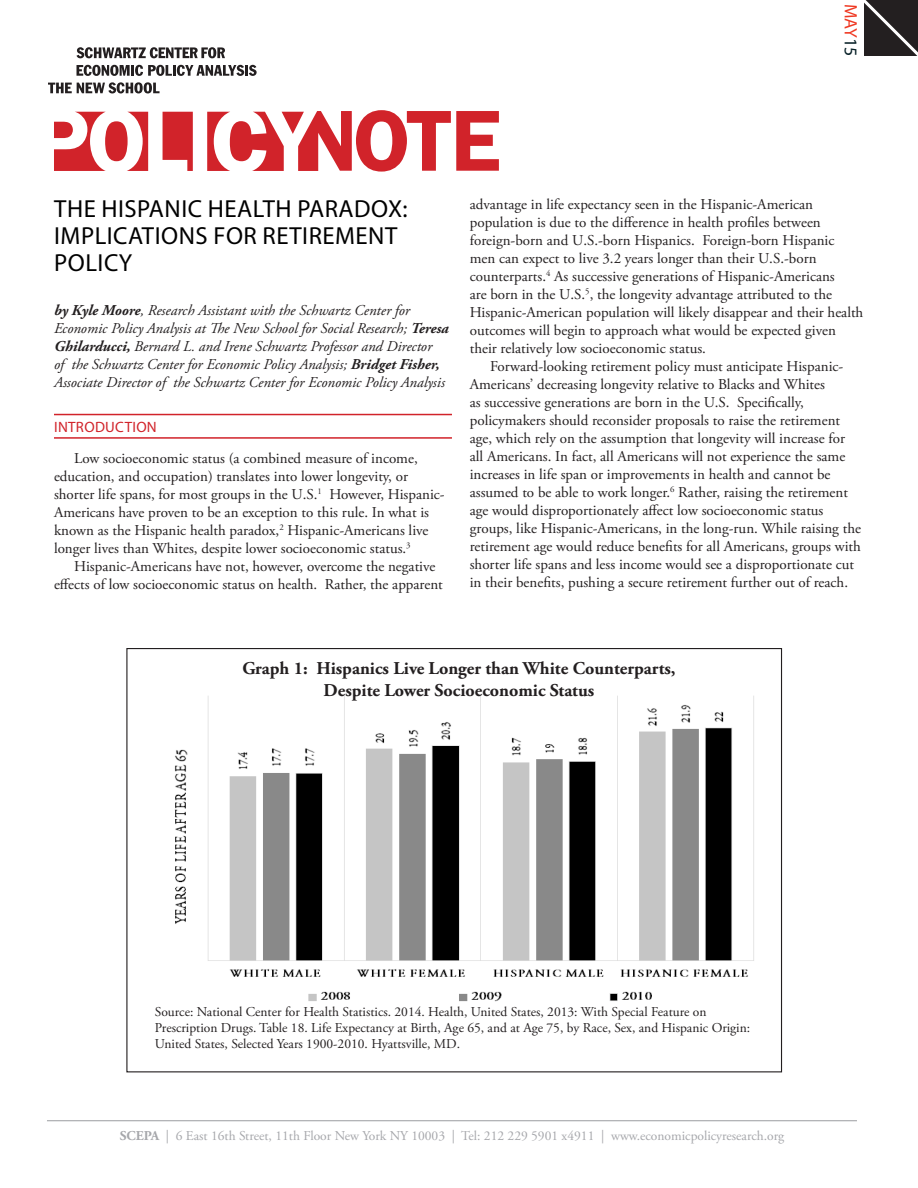
<style>
.page{position:relative;width:918px;height:1188px;background:#fff}
.page>*{position:absolute;margin:0;border:0;box-sizing:border-box;transform-origin:0 0}
.t1{font:24.75px/27px "Myriad Pro";letter-spacing:.02em;color:#000}
.body_paragraph__gene{font:700 18px "Adobe Garamond Pro";color:#231f20}
.t2{font:18px "Myriad Pro";letter-spacing:.005em;color:#ef3822}
.body_paragraph__gene-2{font:15px/18px "Adobe Garamond Pro";color:#231f20}
.before_2nd_header{font:italic 15px/18px "Adobe Garamond Pro";color:#231f20}
._2nd_header{font:15px "Myriad Pro";letter-spacing:.02em;color:#d1232a}
.body_paragraph__gene-3{font:13.5px/16.2px "Adobe Garamond Pro";color:#231f20}
.t3{font:13.5px "Adobe Garamond Pro";color:#a6a7ab}
.s1{color:#072027}
.s2{font-weight:700}
</style>
<div class="page">
<svg style="left:54px;top:110px;width:445px;height:62px"></svg>
<hr style="left:47px;top:1120px;width:810px;height:1px;background:#a6a7ab">
<hr style="left:54px;top:414px;width:398px;height:1px;background:#d1232a">
<hr style="left:54px;top:437px;width:398px;height:2px;background:#d1232a">
<svg style="left:77px;top:47px;width:148px;height:11px"></svg>
<svg style="left:77px;top:65px;width:180px;height:11px"></svg>
<svg style="left:48px;top:82px;width:112px;height:11px"></svg>
<svg style="left:864px;top:0;width:54px;height:56px;background:#332f30"></svg>
<img style="left:174px;top:696px;width:580px;height:306px">
<p class="t2" style="left:862px;top:4px;width:54px;rotate:90deg">MAY<span class="s1">15</span></p>
<p class="t1" style="left:54px;top:195px;width:355px">THE HISPANIC HEALTH PARADOX:<br>IMPLICATIONS FOR RETIREMENT<br>POLICY</p>
<p class="before_2nd_header" style="left:54px;top:301px;width:396px"><span class="s2">by Kyle Moore</span>, Research Assistant with the Schwartz Center for Economic Policy Analysis at The New School for Social Research; <span class="s2">Teresa Ghilarducci,</span> Bernard L. and Irene Schwartz Professor and Director<br>of the Schwartz Center for Economic Policy Analysis; <span class="s2">Bridget Fisher, </span>Associate Director of the Schwartz Center for Economic Policy Analysis</p>
<p class="_2nd_header" style="left:54px;top:418px;width:104px">INTRODUCTION</p>
<p class="body_paragraph__gene-2" style="left:54px;top:450px;width:392px;text-indent:20px">Low socioeconomic status (a combined measure of income, education, and occupation) translates into lower longevity, or shorter life spans, for most groups in the U.S.<sup>1</sup> However, Hispanic-Americans have proven to be an exception to this rule. In what is known as the Hispanic health paradox,<sup>2</sup> Hispanic-Americans live longer lives than Whites, despite lower socioeconomic status.<sup>3</sup></p>
<p class="body_paragraph__gene-2" style="left:54px;top:558px;width:390px;text-indent:20px">Hispanic-Americans have not, however, overcome the negative effects of low socioeconomic status on health. Rather, the apparent</p>
<p class="body_paragraph__gene-2" style="left:470px;top:195px;width:395px">advantage in life expectancy seen in the Hispanic-American population is due to the difference in health profiles between foreign-born and U.S.-born Hispanics. Foreign-born Hispanic men can expect to live 3.2 years longer than their U.S.-born counterparts.<sup>4</sup> As successive generations of Hispanic-Americans<br>are born in the U.S.<sup>5</sup>, the longevity advantage attributed to the Hispanic-American population will likely disappear and their health outcomes will begin to approach what would be expected given their relatively low socioeconomic status.</p>
<p class="body_paragraph__gene-2" style="left:470px;top:357px;width:393px;text-indent:20px">Forward-looking retirement policy must anticipate Hispanic-Americans’ decreasing longevity relative to Blacks and Whites<br>as successive generations are born in the U.S. Specifically, policymakers should reconsider proposals to raise the retirement age, which rely on the assumption that longevity will increase for all Americans. In fact, all Americans will not experience the same increases in life span or improvements in health and cannot be assumed to be able to work longer.<sup>6</sup> Rather, raising the retirement age would disproportionately affect low socioeconomic status groups, like Hispanic-Americans, in the long-run. While raising the retirement age would reduce benefits for all Americans, groups with shorter life spans and less income would see a disproportionate cut in their benefits, pushing a secure retirement further out of reach.</p>
<p class="body_paragraph__gene" style="left:242px;top:658px;width:435px">Graph 1: Hispanics Live Longer than White Counterparts,</p>
<p class="body_paragraph__gene" style="left:324px;top:679px;width:272px">Despite Lower Socioeconomic Status</p>
<p class="body_paragraph__gene-3" style="left:155px;top:1004px;width:597px">Source: National Center for Health Statistics. 2014. Health, United States, 2013: With Special Feature on<br>Prescription Drugs. Table 18. Life Expectancy at Birth, Age 65, and at Age 75, by Race, Sex, and Hispanic Origin:<br>United States, Selected Years 1900-2010. Hyattsville, MD.</p>
<p class="t3" style="left:120px;top:1128px;width:666px"><span class="s2">SCEPA</span> | 6 East 16th Street, 11th Floor New York NY 10003 | Tel: 212 229 5901 x4911 | www.economicpolicyresearch.org</p>
</div>
